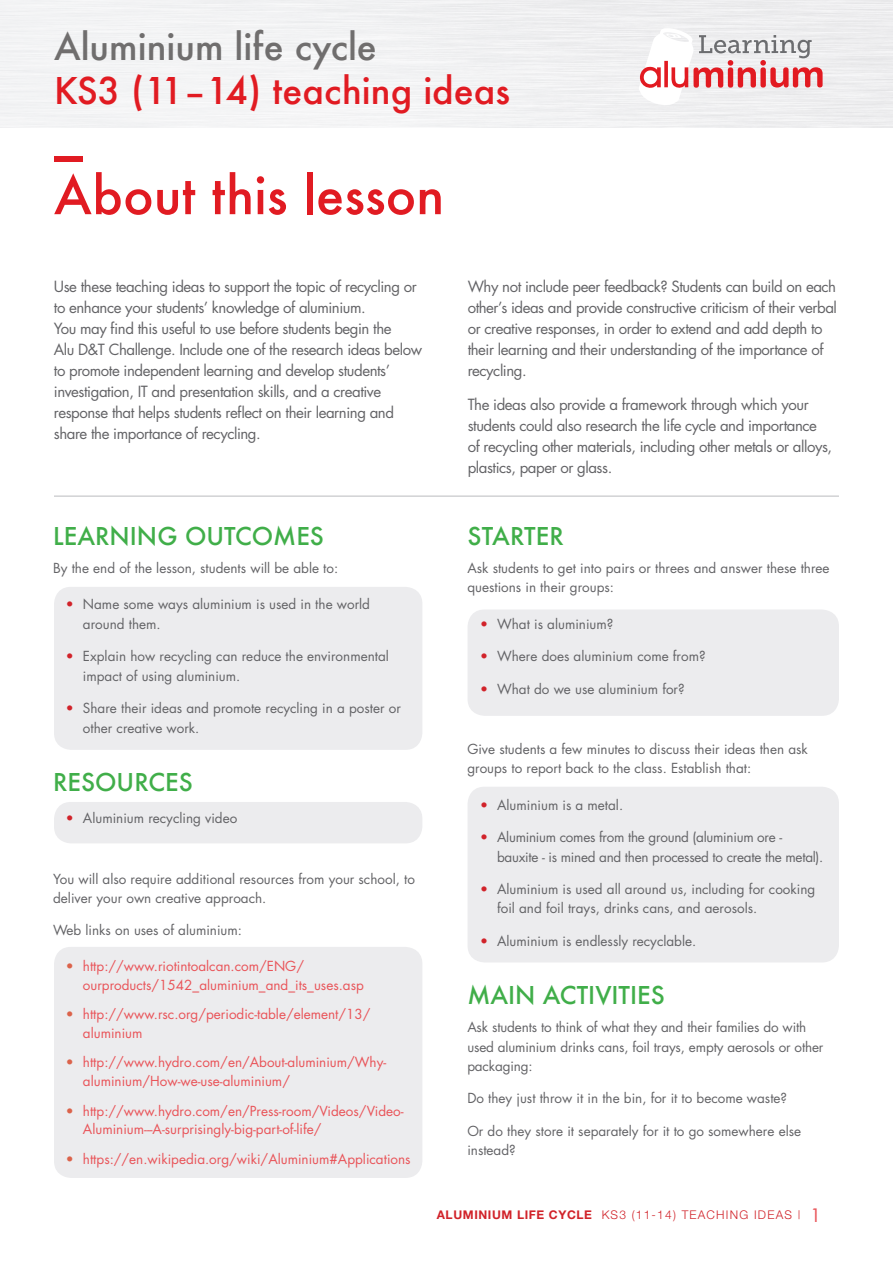
<style>
.page{position:relative;width:893px;height:1263px;background:#fff}
.page>*{position:absolute;margin:0;border:0;box-sizing:border-box;transform-origin:0 0}
.t1{font:500 51px/61.2px "Futura";color:#e11b22}
.t2{font:500 36px "Futura";color:#e11b22}
.t3{font:500 36px "Futura";color:#706e6e}
.t4{font:500 24px "Futura";color:#40ae49}
.t5{font:15px/21px "Futura";letter-spacing:-.03em;color:#636366}
.t6{font:13.5px/19.5px "Futura";color:#636366}
.t7{font:13.5px/18.8px "Futura";color:#e95459}
.t8{font:13.5px/19.5px "Futura";letter-spacing:-.02em;color:#636366}
.t9{font:300 12px "Helvetica Neue";letter-spacing:.1em;color:#d1232a}
.s1{color:#d1232a}
.s2{color:#db634b}
.s3{font-weight:700}
.s4{font-family:"Futura";font-weight:400;font-size:18px;color:#e95459}
</style>
<div class="page">
<svg style="left:638px;top:27px;width:185px;height:79px"></svg>
<div style="left:54px;top:802px;width:368px;height:41px;background:#ececee;border-radius:17px"></div>
<div style="left:468px;top:787px;width:371px;height:175px;background:#ececee;border-radius:17px"></div>
<div style="left:468px;top:609px;width:371px;height:107px;background:#ececee;border-radius:17px"></div>
<div style="left:54px;top:947px;width:368px;height:231px;background:#ececee;border-radius:17px"></div>
<div style="left:54px;top:587px;width:368px;height:163px;background:#ececee;border-radius:17px"></div>
<hr style="left:54px;top:495px;width:785px;height:2px;background:#d1d2d4">
<h2 class="t3" style="left:54px;top:22px;width:324px">ALUMINIUM LIFE CYCLE</h2>
<h2 class="t2" style="left:54px;top:65px;width:458px">KS3 (11–14) TEACHING IDEAS</h2>
<h1 class="t1" style="left:54px;top:103px;width:392px">_<br>ABOUT THIS LESSON</h1>
<p class="t5" style="left:54px;top:276px;width:370px">Use these teaching ideas to support the topic of recycling or to enhance your students’ knowledge of aluminium.<br>You may find this useful to use before students begin the<br>Alu D&amp;T Challenge. Include one of the research ideas below to promote independent learning and develop students’ investigation, IT and presentation skills, and a creative response that helps students reflect on their learning and share the importance of recycling.</p>
<p class="t5" style="left:468px;top:276px;width:371px">Why not include peer feedback? Students can build on each other’s ideas and provide constructive criticism of their verbal or creative responses, in order to extend and add depth to their learning and their understanding of the importance of recycling.</p>
<p class="t5" style="left:468px;top:394px;width:366px">The ideas also provide a framework through which your students could also research the life cycle and importance of recycling other materials, including other metals or alloys, plastics, paper or glass.</p>
<h3 class="t4" style="left:53px;top:520px;width:268px">LEARNING OUTCOMES</h3>
<p class="t6" style="left:53px;top:558px;width:287px">By the end of the lesson, students will be able to:</p>
<p class="t6" style="left:83px;top:595px;width:289px;text-indent:-17px"><span class="s1">•</span> Name some ways aluminium is used in the world around them.</p>
<p class="t6" style="left:83px;top:646px;width:307px;text-indent:-17px"><span class="s1">•</span> Explain how recycling can reduce the environmental impact of using aluminium.</p>
<p class="t6" style="left:83px;top:698px;width:319px;text-indent:-17px"><span class="s1">•</span> Share their ideas and promote recycling in a poster or other creative work.</p>
<h3 class="t4" style="left:53px;top:766px;width:137px">RESOURCES</h3>
<p class="t6" style="left:66px;top:808px;width:173px"><span class="s1">•</span> Aluminium recycling video</p>
<p class="t6" style="left:53px;top:869px;width:363px">You will also require additional resources from your school, to deliver your own creative approach.</p>
<p class="t6" style="left:53px;top:920px;width:190px">Web links on uses of aluminium:</p>
<p class="t7" style="left:83px;top:957px;width:282px;text-indent:-17px"><span class="s2">•</span> http://www.riotintoalcan.com/ENG/ ourproducts/1542_aluminium_and_its_uses.asp</p>
<p class="t7" style="left:83px;top:1005px;width:289px;text-indent:-17px"><span class="s2">•</span> http://www.rsc.org/periodic-table/element/13/ aluminium</p>
<p class="t7" style="left:83px;top:1053px;width:305px;text-indent:-17px"><span class="s2">•</span> http://www.hydro.com/en/About-aluminium/Why&shy;aluminium/How-we-use-aluminium/</p>
<p class="t7" style="left:83px;top:1101px;width:322px;text-indent:-17px"><span class="s2">•</span> http://www.hydro.com/en/Press-room/Videos/Video-<br>Aluminium---A-surprisingly-big-part-of-life/</p>
<p class="t7" style="left:66px;top:1150px;width:346px"><span class="s2">•</span> https://en.wikipedia.org/wiki/Aluminium#Applications</p>
<h3 class="t4" style="left:467px;top:520px;width:98px">STARTER</h3>
<p class="t6" style="left:467px;top:558px;width:364px">Ask students to get into pairs or threes and answer these three questions in their groups:</p>
<p class="t6" style="left:480px;top:614px;width:135px"><span class="s1">•</span> What is aluminium?</p>
<p class="t6" style="left:480px;top:646px;width:227px"><span class="s1">•</span> Where does aluminium come from?</p>
<p class="t6" style="left:480px;top:679px;width:206px"><span class="s1">•</span> What do we use aluminium for?</p>
<p class="t6" style="left:467px;top:739px;width:342px">Give students a few minutes to discuss their ideas then ask groups to report back to the class. Establish that:</p>
<p class="t6" style="left:480px;top:795px;width:145px"><span class="s1">•</span> Aluminium is a metal.</p>
<p class="t8" style="left:497px;top:827px;width:328px;text-indent:-17px"><span class="s1">•</span> Aluminium comes from the ground (aluminium ore - bauxite - is mined and then processed to create the metal).</p>
<p class="t6" style="left:497px;top:879px;width:320px;text-indent:-17px"><span class="s1">•</span> Aluminium is used all around us, including for cooking foil and foil trays, drinks cans, and aerosols.</p>
<p class="t6" style="left:480px;top:931px;width:218px"><span class="s1">•</span> Aluminium is endlessly recyclable.</p>
<h3 class="t4" style="left:467px;top:979px;width:195px">MAIN ACTIVITIES</h3>
<p class="t6" style="left:467px;top:1017px;width:358px">Ask students to think of what they and their families do with used aluminium drinks cans, foil trays, empty aerosols or other packaging:</p>
<p class="t6" style="left:467px;top:1088px;width:321px">Do they just throw it in the bin, for it to become waste?</p>
<p class="t6" style="left:467px;top:1121px;width:335px">Or do they store it separately for it to go somewhere else instead?</p>
<p class="t9" style="left:437px;top:1207px;width:386px"><span class="s3">ALUMINIUM LIFE CYCLE</span> KS3 (11-14) TEACHING IDEAS | <span class="s4">1</span></p>
</div>
